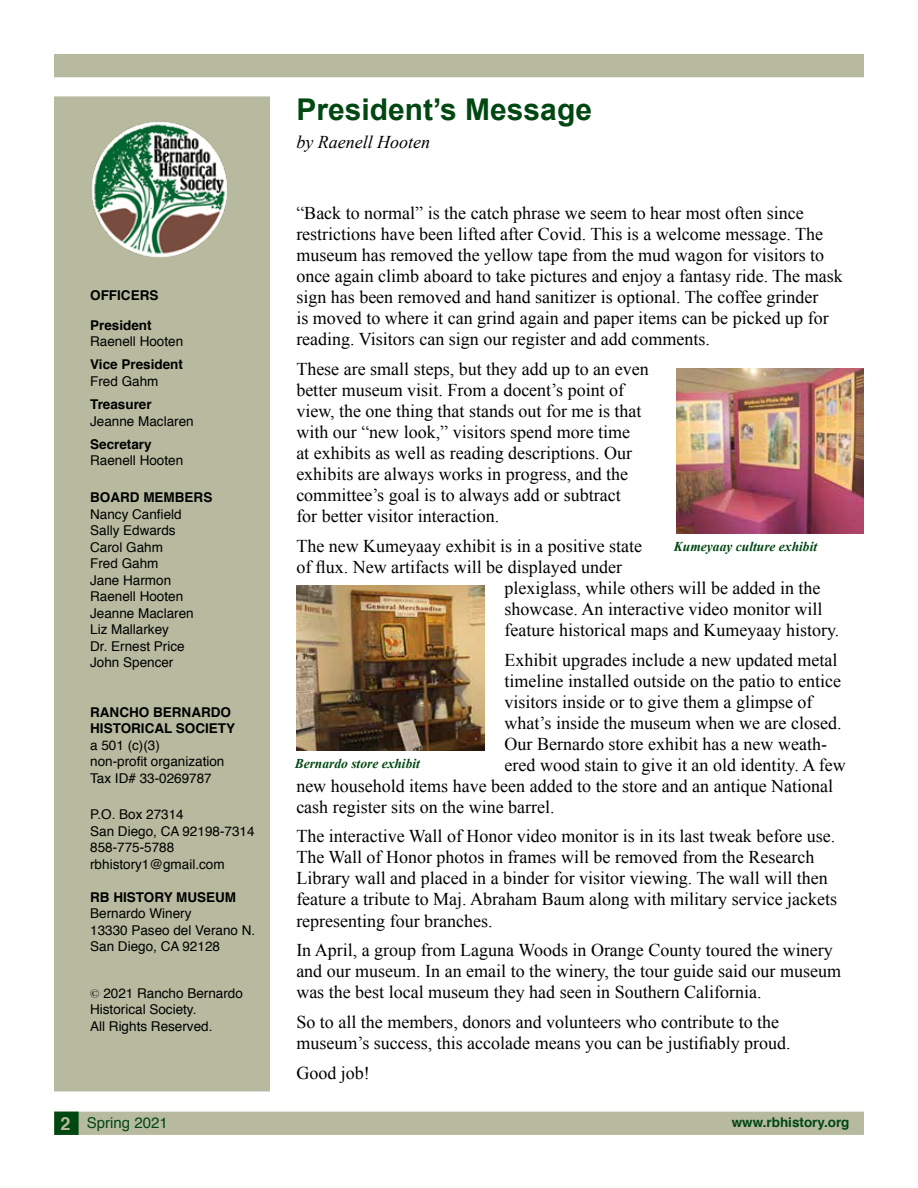
<style>
.page{position:relative;width:918px;height:1188px;background:#fff}
.page>*{position:absolute;margin:0;border:0;box-sizing:border-box;transform-origin:0 0}
.t1{font:700 30px "Arial";color:#004712}
.t2{font:18px/21px "Times New Roman";color:#000}
.t3{font:italic 18px "Times New Roman";color:#000}
.t4{font:15px "Helvetica";color:#004712}
.t5{font:13.5px/16.5px "Helvetica";color:#000}
.t6{font:700 13.5px/16.5px "Helvetica";color:#000}
.t7{font:italic 700 13.5px "Times New Roman";color:#004712}
.t8{font:700 13.5px "Helvetica";color:#004712}
.s1{font-family:"Adobe Garamond Pro"}
.s2{font-weight:700;font-size:18px;color:#b7ba9f}
</style>
<div class="page">
<div style="left:54px;top:96px;width:216px;height:995px;background:#b7ba9f"></div>
<div style="left:54px;top:1112px;width:810px;height:23px;background:#b7ba9f"></div>
<div style="left:54px;top:54px;width:810px;height:23px;background:#b7ba9f"></div>
<div style="left:54px;top:1112px;width:25px;height:23px;background:#004712;border:2px solid #004712"></div>
<img style="left:91px;top:122px;width:136px;height:136px">
<img style="left:676px;top:368px;width:188px;height:166px">
<img style="left:296px;top:585px;width:188px;height:166px">
<p class="t6" style="left:90px;top:287px;width:70px">OFFICERS</p>
<p class="t6" style="left:90px;top:317px;width:63px">President</p>
<p class="t5" style="left:90px;top:334px;width:95px">Raenell Hooten</p>
<p class="t6" style="left:90px;top:357px;width:94px">Vice President</p>
<p class="t5" style="left:90px;top:373px;width:70px">Fred Gahm</p>
<p class="t6" style="left:90px;top:396px;width:63px">Treasurer</p>
<p class="t5" style="left:90px;top:413px;width:105px">Jeanne Maclaren</p>
<p class="t6" style="left:90px;top:436px;width:63px">Secretary</p>
<p class="t5" style="left:90px;top:453px;width:95px">Raenell Hooten</p>
<p class="t6" style="left:90px;top:489px;width:124px">BOARD MEMBERS</p>
<p class="t5" style="left:90px;top:506px;width:105px">Nancy Canfield<br>Sally Edwards<br>Carol Gahm<br>Fred Gahm<br>Jane Harmon<br>Raenell Hooten<br>Jeanne Maclaren<br>Liz Mallarkey<br>Dr. Ernest Price<br>John Spencer</p>
<p class="t6" style="left:90px;top:704px;width:147px">RANCHO BERNARDO<br>HISTORICAL SOCIETY</p>
<p class="t5" style="left:90px;top:737px;width:136px">a 501 (c)(3)<br>non-profit organization<br>Tax ID# 33-0269787</p>
<p class="t5" style="left:90px;top:807px;width:166px">P.O. Box 27314<br>San Diego, CA 92198-7314<br>858-775-5788 rbhistory1@gmail.com</p>
<p class="t6" style="left:90px;top:889px;width:148px">RB HISTORY MUSEUM</p>
<p class="t5" style="left:90px;top:906px;width:167px">Bernardo Winery<br>13330 Paseo del Verano N.<br>San Diego, CA 92128</p>
<p class="t5" style="left:90px;top:985px;width:154px"><span class="s1">©</span> 2021 Rancho Bernardo<br>Historical Society.<br>All Rights Reserved.</p>
<h1 class="t1" style="left:296px;top:89px;width:297px">President’s Message</h1>
<p class="t3" style="left:296px;top:129px;width:135px">by Raenell Hooten</p>
<p class="t2" style="left:296px;top:202px;width:548px">“Back to normal” is the catch phrase we seem to hear most often since restrictions have been lifted after Covid. This is a welcome message. The museum has removed the yellow tape from the mud wagon for visitors to once again climb aboard to take pictures and enjoy a fantasy ride. The mask sign has been removed and hand sanitizer is optional. The coffee grinder<br>is moved to where it can grind again and paper items can be picked up for reading. Visitors can sign our register and add comments.</p>
<p class="t2" style="left:296px;top:358px;width:354px">These are small steps, but they add up to an even better museum visit. From a docent’s point of view, the one thing that stands out for me is that with our “new look,” visitors spend more time<br>at exhibits as well as reading descriptions. Our exhibits are always works in progress, and the committee’s goal is to always add or subtract<br>for better visitor interaction.</p>
<p class="t2" style="left:296px;top:535px;width:347px">The new Kumeyaay exhibit is in a positive state</p>
<p class="t2" style="left:296px;top:556px;width:327px">of flux. New artifacts will be displayed under</p>
<p class="t2" style="left:505px;top:577px;width:317px">plexiglass, while others will be added in the</p>
<p class="t2" style="left:505px;top:598px;width:319px">showcase. An interactive video monitor will</p>
<p class="t2" style="left:505px;top:619px;width:336px">feature historical maps and Kumeyaay history.</p>
<p class="t2" style="left:505px;top:649px;width:334px">Exhibit upgrades include a new updated metal</p>
<p class="t2" style="left:505px;top:670px;width:338px">timeline installed outside on the patio to entice</p>
<p class="t2" style="left:505px;top:691px;width:309px">visitors inside or to give them a glimpse of</p>
<p class="t2" style="left:505px;top:712px;width:338px">what’s inside the museum when we are closed.</p>
<p class="t2" style="left:505px;top:733px;width:324px">Our Bernardo store exhibit has a new weath-</p>
<p class="t2" style="left:505px;top:754px;width:343px">ered wood stain to give it an old identity. A few</p>
<p class="t2" style="left:296px;top:775px;width:538px">new household items have been added to the store and an antique National</p>
<p class="t2" style="left:296px;top:796px;width:260px">cash register sits on the wine barrel.</p>
<p class="t2" style="left:296px;top:826px;width:542px">The interactive Wall of Honor video monitor is in its last tweak before use.<br>The Wall of Honor photos in frames will be removed from the Research Library wall and placed in a binder for visitor viewing. The wall will then feature a tribute to Maj. Abraham Baum along with military service jackets representing four branches.</p>
<p class="t2" style="left:296px;top:940px;width:546px">In April, a group from Laguna Woods in Orange County toured the winery and our museum. In an email to the winery, the tour guide said our museum was the best local museum they had seen in Southern California.</p>
<p class="t2" style="left:296px;top:1012px;width:496px">So to all the members, donors and volunteers who contribute to the museum’s success, this accolade means you can be justifiably proud.</p>
<p class="t2" style="left:296px;top:1062px;width:75px">Good job!</p>
<p class="t7" style="left:674px;top:537px;width:145px">Kumeyaay culture exhibit</p>
<p class="t7" style="left:295px;top:754px;width:127px">Bernardo store exhibit</p>
<p class="t4" style="left:61px;top:1111px;width:109px"><span class="s2">2</span> Spring 2021</p>
<p class="t8" style="left:732px;top:1112px;width:119px">www.rbhistory.org</p>
</div>
